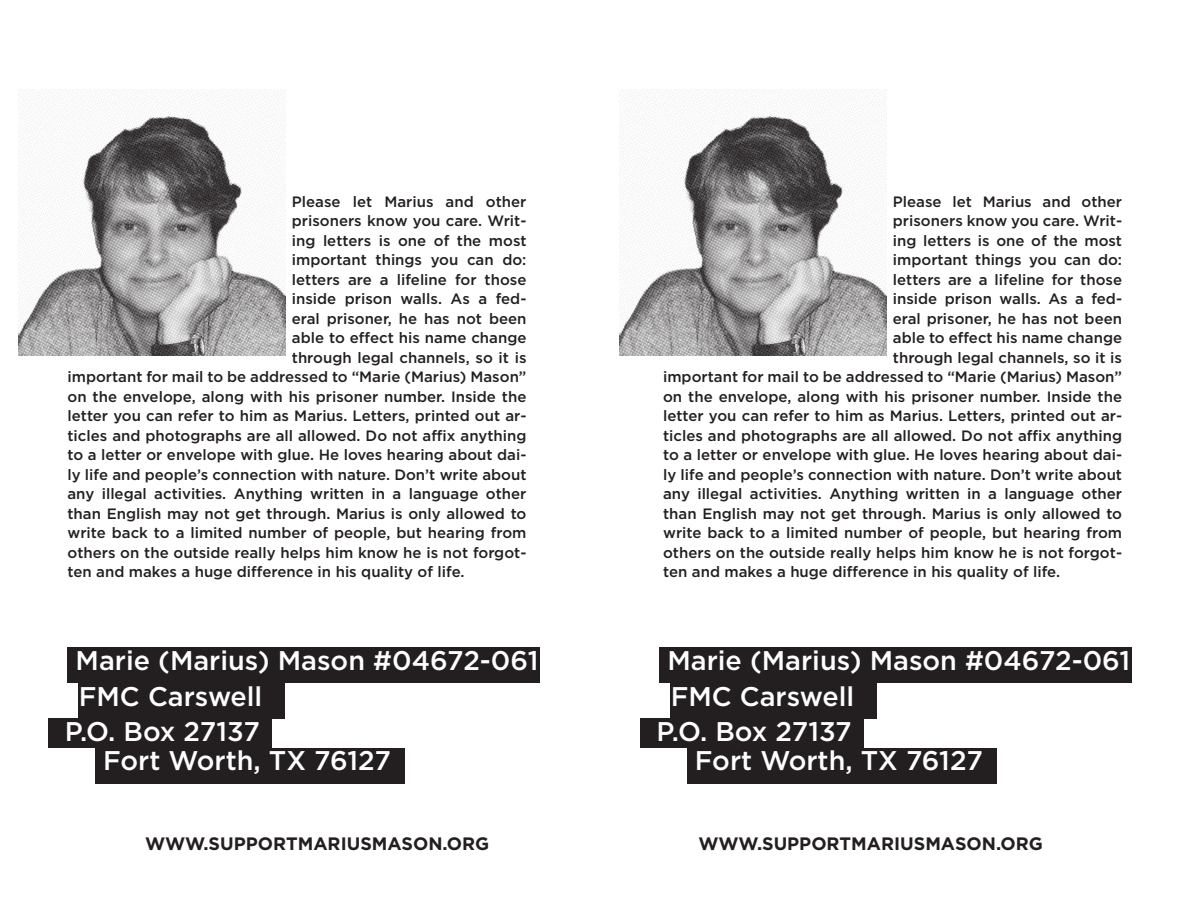
<style>
.page{position:relative;width:1188px;height:918px;background:#fff}
.page>*{position:absolute;margin:0;border:0;box-sizing:border-box;transform-origin:0 0}
.base_text{font:500 27px "Gotham";color:#fff}
.t1{font:700 18px "Gotham";color:#231f20}
.base_text-2{font:500 15px "Gotham";color:#231f20}
</style>
<div class="page">
<img style="left:19px;top:116px;width:266px;height:240px">
<div style="left:68px;top:647px;width:472px;height:36px;background:#231f20"></div>
<div style="left:79px;top:683px;width:206px;height:36px;background:#231f20"></div>
<div style="left:49px;top:719px;width:223px;height:29px;background:#231f20"></div>
<div style="left:95px;top:748px;width:310px;height:36px;background:#231f20"></div>
<img style="left:620px;top:116px;width:266px;height:240px">
<div style="left:659px;top:647px;width:473px;height:36px;background:#231f20"></div>
<div style="left:640px;top:719px;width:224px;height:29px;background:#231f20"></div>
<div style="left:671px;top:683px;width:206px;height:36px;background:#231f20"></div>
<div style="left:687px;top:748px;width:310px;height:36px;background:#231f20"></div>
<p class="base_text-2" style="left:292px;top:193px;width:236px">Please let Marius and other</p>
<p class="base_text-2" style="left:292px;top:213px;width:236px">prisoners know you care. Writ-</p>
<p class="base_text-2" style="left:292px;top:232px;width:236px">ing letters is one of the most</p>
<p class="base_text-2" style="left:292px;top:252px;width:236px">important things you can do:</p>
<p class="base_text-2" style="left:292px;top:271px;width:236px">letters are a lifeline for those</p>
<p class="base_text-2" style="left:292px;top:291px;width:236px">inside prison walls. As a fed-</p>
<p class="base_text-2" style="left:292px;top:310px;width:236px">eral prisoner, he has not been</p>
<p class="base_text-2" style="left:292px;top:330px;width:236px">able to effect his name change</p>
<p class="base_text-2" style="left:292px;top:349px;width:236px">through legal channels, so it is</p>
<p class="base_text-2" style="left:68px;top:369px;width:460px">important for mail to be addressed to “Marie (Marius) Mason”</p>
<p class="base_text-2" style="left:68px;top:388px;width:460px">on the envelope, along with his prisoner number. Inside the</p>
<p class="base_text-2" style="left:68px;top:408px;width:461px">letter you can refer to him as Marius. Letters, printed out ar-</p>
<p class="base_text-2" style="left:68px;top:427px;width:461px">ticles and photographs are all allowed. Do not affix anything</p>
<p class="base_text-2" style="left:68px;top:447px;width:461px">to a letter or envelope with glue. He loves hearing about dai-</p>
<p class="base_text-2" style="left:68px;top:466px;width:460px">ly life and people’s connection with nature. Don’t write about</p>
<p class="base_text-2" style="left:68px;top:486px;width:460px">any illegal activities. Anything written in a language other</p>
<p class="base_text-2" style="left:68px;top:505px;width:461px">than English may not get through. Marius is only allowed to</p>
<p class="base_text-2" style="left:68px;top:525px;width:460px">write back to a limited number of people, but hearing from</p>
<p class="base_text-2" style="left:68px;top:544px;width:461px">others on the outside really helps him know he is not forgot-</p>
<p class="base_text-2" style="left:68px;top:564px;width:399px">ten and makes a huge difference in his quality of life.</p>
<p class="base_text" style="left:76px;top:645px;width:464px">Marie (Marius) Mason #04672-061</p>
<p class="base_text" style="left:79px;top:681px;width:185px">FMC Carswell</p>
<p class="base_text" style="left:65px;top:716px;width:197px">P.O. Box 27137</p>
<p class="base_text" style="left:103px;top:746px;width:289px">Fort Worth, TX 76127</p>
<p class="base_text-2" style="left:893px;top:193px;width:231px">Please let Marius and other</p>
<p class="base_text-2" style="left:893px;top:213px;width:231px">prisoners know you care. Writ-</p>
<p class="base_text-2" style="left:893px;top:232px;width:231px">ing letters is one of the most</p>
<p class="base_text-2" style="left:893px;top:252px;width:231px">important things you can do:</p>
<p class="base_text-2" style="left:893px;top:271px;width:231px">letters are a lifeline for those</p>
<p class="base_text-2" style="left:893px;top:291px;width:231px">inside prison walls. As a fed-</p>
<p class="base_text-2" style="left:893px;top:310px;width:231px">eral prisoner, he has not been</p>
<p class="base_text-2" style="left:893px;top:330px;width:231px">able to effect his name change</p>
<p class="base_text-2" style="left:893px;top:349px;width:231px">through legal channels, so it is</p>
<p class="base_text-2" style="left:663px;top:369px;width:460px">important for mail to be addressed to “Marie (Marius) Mason”</p>
<p class="base_text-2" style="left:663px;top:388px;width:461px">on the envelope, along with his prisoner number. Inside the</p>
<p class="base_text-2" style="left:663px;top:408px;width:461px">letter you can refer to him as Marius. Letters, printed out ar-</p>
<p class="base_text-2" style="left:663px;top:427px;width:461px">ticles and photographs are all allowed. Do not affix anything</p>
<p class="base_text-2" style="left:663px;top:447px;width:461px">to a letter or envelope with glue. He loves hearing about dai-</p>
<p class="base_text-2" style="left:663px;top:466px;width:460px">ly life and people’s connection with nature. Don’t write about</p>
<p class="base_text-2" style="left:663px;top:486px;width:460px">any illegal activities. Anything written in a language other</p>
<p class="base_text-2" style="left:663px;top:505px;width:461px">than English may not get through. Marius is only allowed to</p>
<p class="base_text-2" style="left:663px;top:525px;width:460px">write back to a limited number of people, but hearing from</p>
<p class="base_text-2" style="left:663px;top:544px;width:461px">others on the outside really helps him know he is not forgot-</p>
<p class="base_text-2" style="left:663px;top:564px;width:399px">ten and makes a huge difference in his quality of life.</p>
<p class="base_text" style="left:667px;top:645px;width:464px">Marie (Marius) Mason #04672-061</p>
<p class="base_text" style="left:671px;top:681px;width:185px">FMC Carswell</p>
<p class="base_text" style="left:657px;top:716px;width:197px">P.O. Box 27137</p>
<p class="base_text" style="left:695px;top:746px;width:289px">Fort Worth, TX 76127</p>
<p class="t1" style="left:145px;top:833px;width:346px">WWW.SUPPORTMARIUSMASON.ORG</p>
<p class="t1" style="left:699px;top:833px;width:346px">WWW.SUPPORTMARIUSMASON.ORG</p>
</div>
